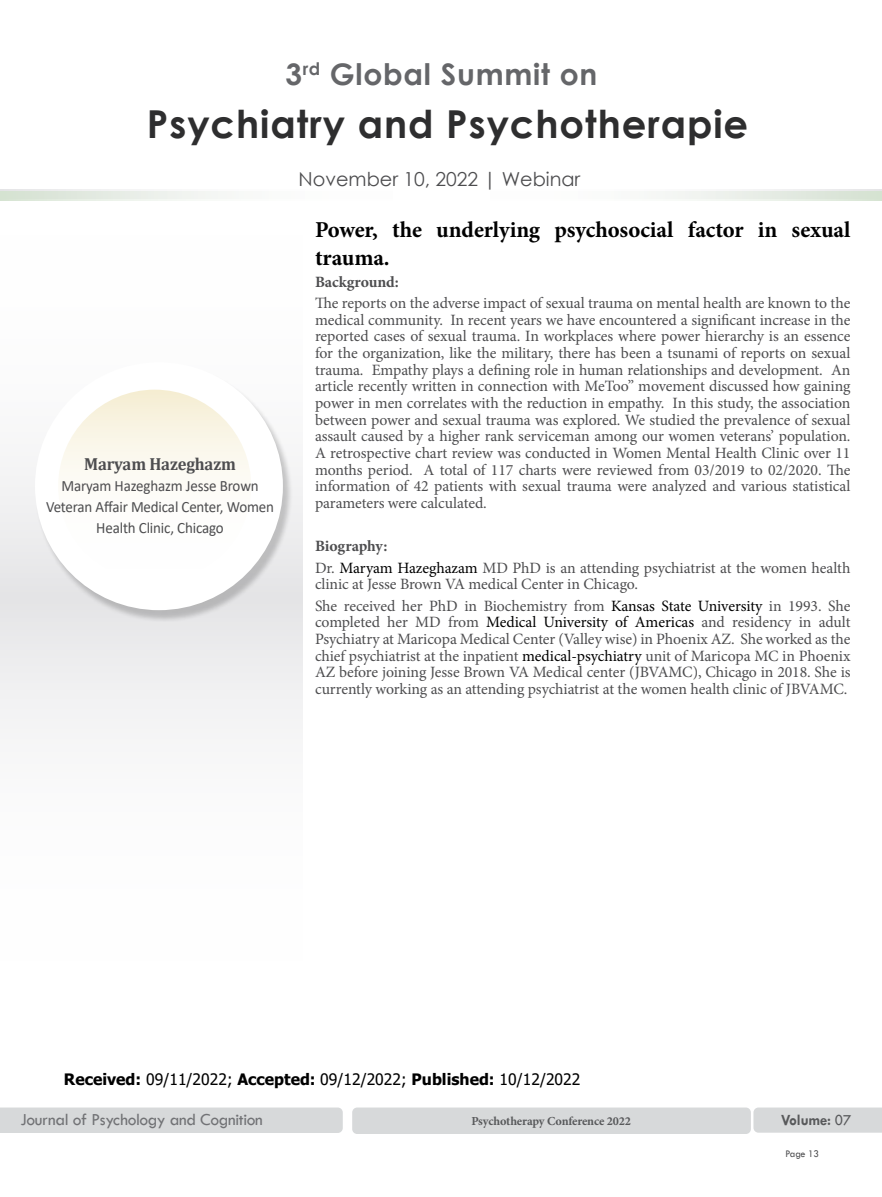
<style>
.page{position:relative;width:882px;height:1197px;background:#fff}
.page>*{position:absolute;margin:0;border:0;box-sizing:border-box;transform-origin:0 0}
.t1{font:700 38.5px "Century Gothic";letter-spacing:.025em;color:#2e2e2f}
.t2{font:700 29.75px "Century Gothic";letter-spacing:.025em;color:#656669}
.t3{font:700 22.75px/28px "Minion Pro";letter-spacing:-.005em;color:#000}
.t4{font:19.25px "Century Gothic";color:#4d4d4f}
.t5{font:17.5px "Tw Cen";letter-spacing:-.02em;color:#717275}
.t6{font:700 17.5px "Cambria";letter-spacing:-.01em;color:#4d4d4f;scale:.95 1}
.t7{font:15.75px/16.6px "Minion Pro";letter-spacing:-.005em;color:#4d4d4f;text-align:justify}
.t8{font:15.75px/21px "Calibri";letter-spacing:-.01em;color:#4d4d4f;text-align:center;scale:.95 1}
.t9{font:15.75px "Tahoma";color:#000}
.t10{font:700 15.75px "Minion Pro";letter-spacing:-.005em;color:#4d4d4f}
.t11{font:700 15.75px "Tw Cen";letter-spacing:-.01em;color:#58595b;scale:.95 1}
.t12{font:700 12.25px "Minion Pro";letter-spacing:-.01em;color:#58595b}
.t13{font:10.5px "Tw Cen";letter-spacing:-.02em;color:#4d4d4f;scale:.95 1}
.s1{font-weight:700}
.s2{color:#000}
.s3{font-weight:400}
</style>
<div class="page">
<svg style="left:0;top:189px;width:882px;height:3px"></svg>
<div style="left:0;top:597px;width:302px;height:393px;background:linear-gradient(to bottom,#eaeaeb,#fff)"></div>
<div style="left:0;top:205px;width:302px;height:392px;background:linear-gradient(to bottom,#fff,#eaeaeb)"></div>
<div style="left:0;top:1108px;width:343px;height:25px;background:#d7d9da"></div>
<div style="left:352px;top:1108px;width:399px;height:26px;background:#d7d9da;border-radius:5px"></div>
<div style="left:753px;top:1108px;width:129px;height:25px;background:#d7d9da"></div>
<svg style="left:0;top:192px;width:882px;height:9px;fill:#f6f8f5"></svg>
<div style="left:35px;top:364px;width:257px;height:258px;background:#000;opacity:.2"></div>
<div style="left:35px;top:362px;width:248px;height:248px;background:#fff;border-radius:50%"></div>
<div style="left:58px;top:390px;width:193px;height:193px;background:linear-gradient(to bottom,#f7f1db,#fff);border-radius:50%"></div>
<h2 class="t2" style="left:285px;top:52px;width:313px">3<sup>rd</sup> Global Summit on</h2>
<h1 class="t1" style="left:147px;top:95px;width:603px">Psychiatry and Psychotherapie</h1>
<p class="t6" style="left:84px;top:452px;width:161px">Maryam Hazeghazm</p>
<p class="t8" style="left:46px;top:475px;width:241px">Maryam Hazeghazm Jesse Brown<br>Veteran Affair Medical Center, Women<br>Health Clinic, Chicago</p>
<p class="t4" style="left:299px;top:165px;width:283px">November 10, 2022 | Webinar</p>
<h3 class="t3" style="left:315px;top:215px;width:537px">Power, the underlying psychosocial factor in sexual trauma.</h3>
<p class="t10" style="left:315px;top:270px;width:85px">Background:</p>
<p class="t7" style="left:315px;top:295px;width:537px">The reports on the adverse impact of sexual trauma on mental health are known to the medical community. In recent years we have encountered a significant increase in the reported cases of sexual trauma. In workplaces where power hierarchy is an essence for the organization, like the military, there has been a tsunami of reports on sexual trauma. Empathy plays a defining role in human relationships and development. An article recently written in connection with MeToo” movement discussed how gaining power in men correlates with the reduction in empathy. In this study, the association between power and sexual trauma was explored. We studied the prevalence of sexual assault caused by a higher rank serviceman among our women veterans’ population.<br>A retrospective chart review was conducted in Women Mental Health Clinic over 11 months period. A total of 117 charts were reviewed from 03/2019 to 02/2020. The information of 42 patients with sexual trauma were analyzed and various statistical parameters were calculated.</p>
<p class="t7" style="left:315px;top:535px;width:537px;line-height:21.5px"><span class="s1">Biography:<br></span>Dr. <span class="s2">Maryam Hazeghazam</span> MD PhD is an attending psychiatrist at the women health</p>
<p class="t7" style="left:315px;top:573px;width:537px;line-height:21.5px">clinic at Jesse Brown VA medical Center in Chicago.<br>She received her PhD in Biochemistry from <span class="s2">Kansas State University</span> in 1993. She</p>
<p class="t7" style="left:315px;top:614px;width:537px">completed her MD from <span class="s2">Medical University of Americas</span> and residency in adult Psychiatry at Maricopa Medical Center (Valley wise) in Phoenix AZ. She worked as the chief psychiatrist at the inpatient <span class="s2">medical-psychiatry</span> unit of Maricopa MC in Phoenix AZ before joining Jesse Brown VA Medical center (JBVAMC), Chicago in 2018. She is currently working as an attending psychiatrist at the women health clinic of JBVAMC.</p>
<p class="t9" style="left:64px;top:1069px;width:518px"><span class="s1">Received:</span> 09/11/2022; <span class="s1">Accepted:</span> 09/12/2022; <span class="s1">Published:</span> 10/12/2022</p>
<p class="t5" style="left:20px;top:1109px;width:244px">Journal of Psychology and Cognition</p>
<p class="t12" style="left:471px;top:1113px;width:161px">Psychotherapy Conference 2022</p>
<p class="t11" style="left:781px;top:1111px;width:75px">Volume: <span class="s3">07</span></p>
<p class="t13" style="left:786px;top:1147px;width:37px">Page 13</p>
</div>
